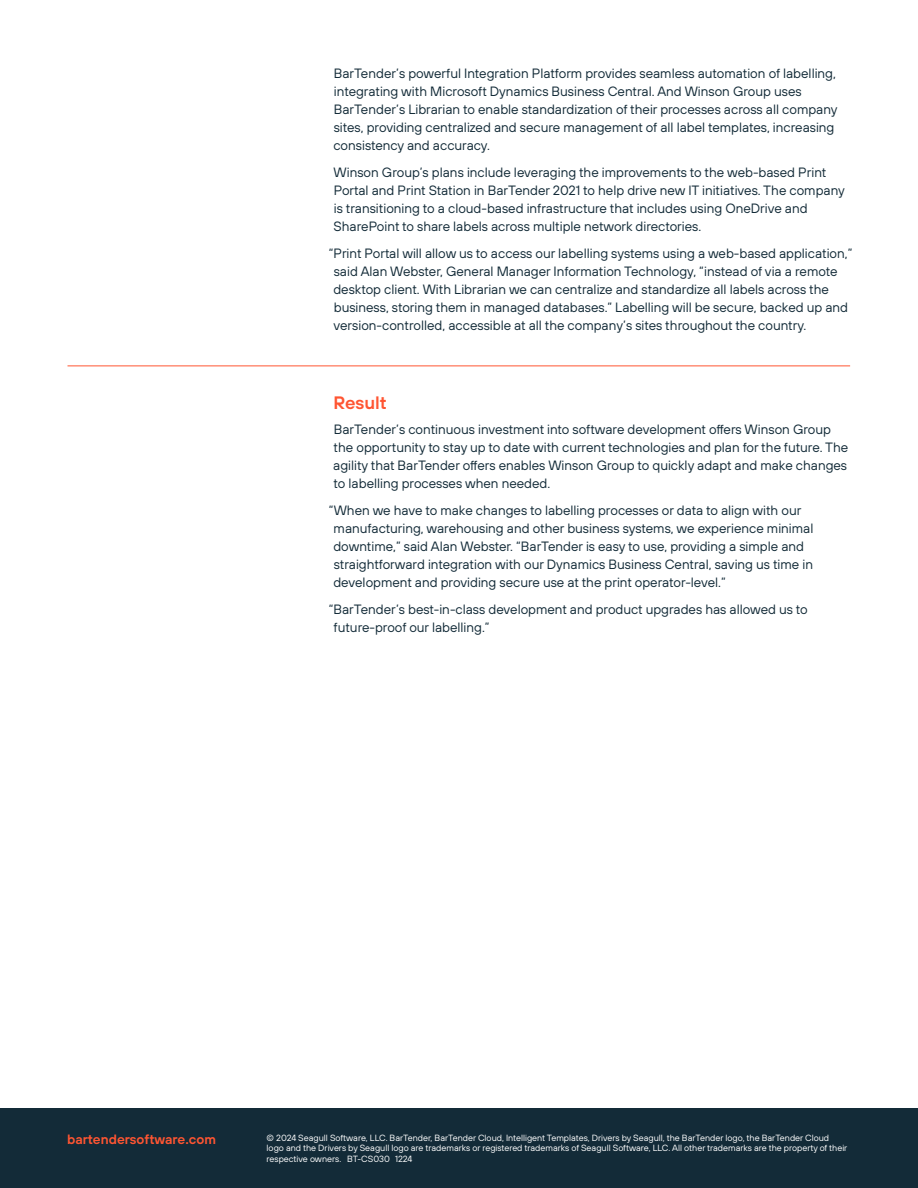
<style>
.page{position:relative;width:918px;height:1188px;background:#fff}
.page>*{position:absolute;margin:0;border:0;box-sizing:border-box;transform-origin:0 0}
.Subhead{font:18px "TT Hoves Pro Dm Bd";color:#ff5532}
.Body{font:13.5px/18px "TT Hoves Pro";color:#132b38}
.t1{font:13.5px "TT Hoves Pro Dm Bd";color:#ff5532}
.t2{font:9px/10.8px "TT Hoves Pro";color:#fff}
</style>
<div class="page">
<div style="left:0;top:1108px;width:918px;height:80px;background:#132b38"></div>
<hr style="left:68px;top:366px;width:782px;height:1px;background:#ff5532">
<p class="Body" style="left:333px;top:65px;width:506px">BarTender’s powerful Integration Platform provides seamless automation of labelling, integrating with Microsoft Dynamics Business Central. And Winson Group uses BarTender’s Librarian to enable standardization of their processes across all company sites, providing centralized and secure management of all label templates, increasing consistency and accuracy.</p>
<p class="Body" style="left:334px;top:163px;width:513px">Winson Group’s plans include leveraging the improvements to the web-based Print Portal and Print Station in BarTender 2021 to help drive new IT initiatives. The company is transitioning to a cloud-based infrastructure that includes using OneDrive and SharePoint to share labels across multiple network directories.</p>
<p class="Body" style="left:333px;top:244px;width:520px;text-indent:-5px">“Print Portal will allow us to access our labelling systems using a web-based application,” said Alan Webster, General Manager Information Technology, “instead of via a remote desktop client. With Librarian we can centralize and standardize all labels across the business, storing them in managed databases.” Labelling will be secure, backed up and version-controlled, accessible at all the company’s sites throughout the country.</p>
<p class="Subhead" style="left:333px;top:390px;width:55px">Result</p>
<p class="Body" style="left:333px;top:421px;width:517px">BarTender’s continuous investment into software development offers Winson Group the opportunity to stay up to date with current technologies and plan for the future. The agility that BarTender offers enables Winson Group to quickly adapt and make changes to labelling processes when needed.</p>
<p class="Body" style="left:333px;top:501px;width:482px;text-indent:-5px">“When we have to make changes to labelling processes or data to align with our manufacturing, warehousing and other business systems, we experience minimal downtime,” said Alan Webster. “BarTender is easy to use, providing a simple and straightforward integration with our Dynamics Business Central, saving us time in development and providing secure use at the print operator-level.”</p>
<p class="Body" style="left:334px;top:600px;width:476px;text-indent:-5px">“BarTender’s best-in-class development and product upgrades has allowed us to future-proof our labelling.”</p>
<p class="t1" style="left:67px;top:1130px;width:150px">bartendersoftware.com</p>
<p class="t2" style="left:267px;top:1132px;width:582px">© 2024 Seagull Software, LLC. BarTender, BarTender Cloud, Intelligent Templates, Drivers by Seagull, the BarTender logo, the BarTender Cloud logo and the Drivers by Seagull logo are trademarks or registered trademarks of Seagull Software, LLC. All other trademarks are the property of their respective owners. BT-CS030 1224</p>
</div>
